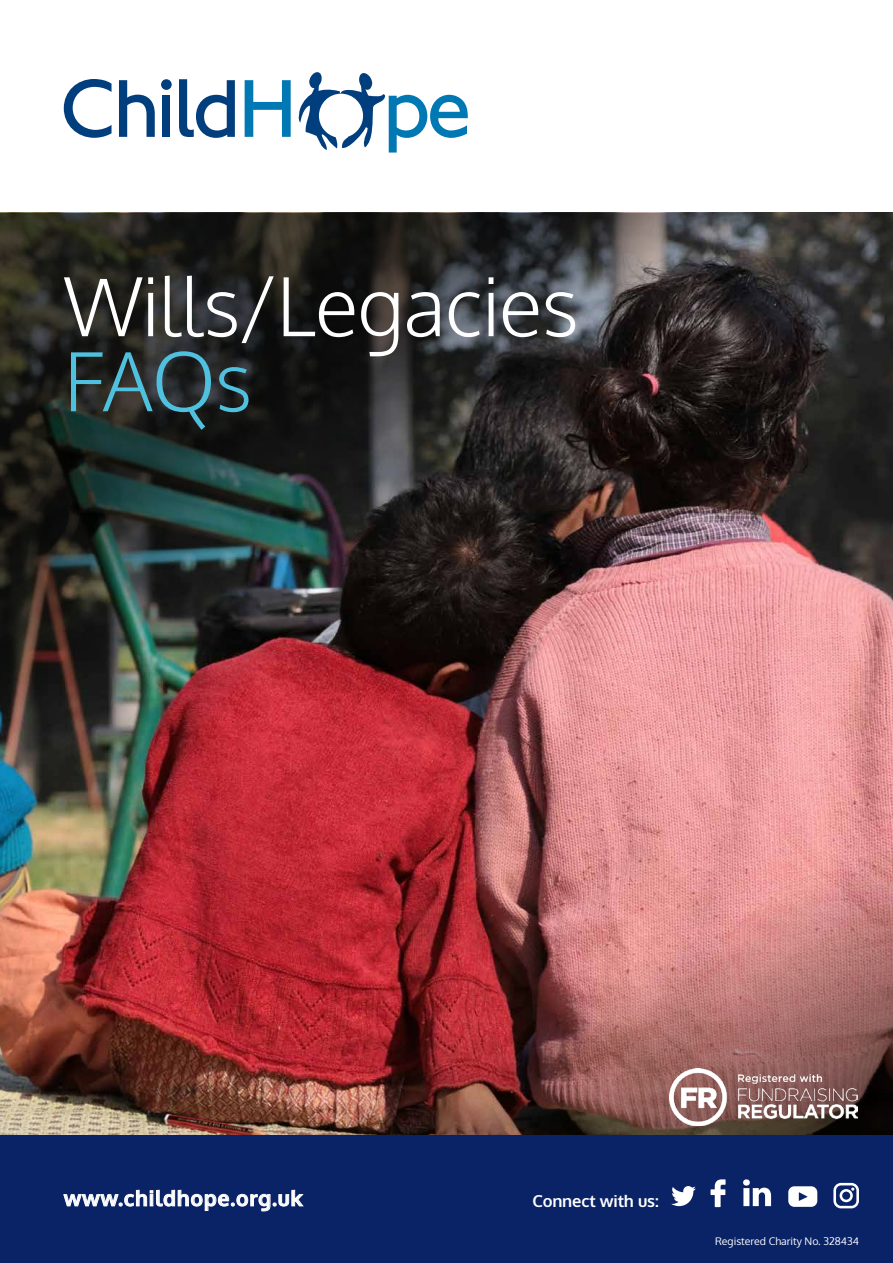
<style>
.page{position:relative;width:893px;height:1263px;background:#fff}
.page>*{position:absolute;margin:0;border:0;box-sizing:border-box;transform-origin:0 0}
.t1{font:300 81px "Oxygen";letter-spacing:-.01em;color:#fff}
.t2{font:300 81px "Oxygen";color:#50c0df}
.t3{font:700 21px "Oxygen";letter-spacing:.04em;color:#fff}
.t4{font:700 16.5px "Oxygen";letter-spacing:-.01em;color:#fff}
.t5{font:10.5px "Oxygen";color:#fff}
</style>
<div class="page">
<img style="left:0;top:213px;width:893px;height:579px">
<img style="left:0;top:748px;width:892px;height:44px">
<img style="left:0;top:792px;width:893px;height:343px">
<div style="left:0;top:1135px;width:893px;height:128px;background:#0a2367"></div>
<svg style="left:63px;top:1190px;width:241px;height:21px"></svg>
<svg style="left:64px;top:79px;width:48px;height:59px"></svg>
<svg style="left:119px;top:80px;width:36px;height:57px"></svg>
<div style="left:162px;top:96px;width:8px;height:41px;background:#003e7d"></div>
<svg style="left:179px;top:79px;width:56px;height:59px"></svg>
<svg style="left:245px;top:80px;width:46px;height:57px"></svg>
<div style="left:161px;top:79px;width:11px;height:11px;background:#003e7d;border-radius:50%"></div>
<svg style="left:298px;top:72px;width:170px;height:81px"></svg>
<img style="left:670px;top:1068px;width:188px;height:58px">
<svg style="left:671px;top:1186px;width:25px;height:20px"></svg>
<svg style="left:711px;top:1179px;width:14px;height:28px"></svg>
<svg style="left:743px;top:1179px;width:28px;height:27px"></svg>
<svg style="left:788px;top:1186px;width:29px;height:21px"></svg>
<svg style="left:833px;top:1183px;width:26px;height:25px"></svg>
<h1 class="t1" style="left:64px;top:256px;width:516px">Wills/Legacies</h1>
<h1 class="t2" style="left:64px;top:331px;width:190px">FAQs</h1>
<h2 class="t3" style="left:64px;top:1185px;width:240px">www.childhope.org.uk</h2>
<h3 class="t4" style="left:532px;top:1190px;width:128px">Connect with us:</h3>
<p class="t5" style="left:715px;top:1234px;width:145px">Registered Charity No. 328434</p>
</div>
